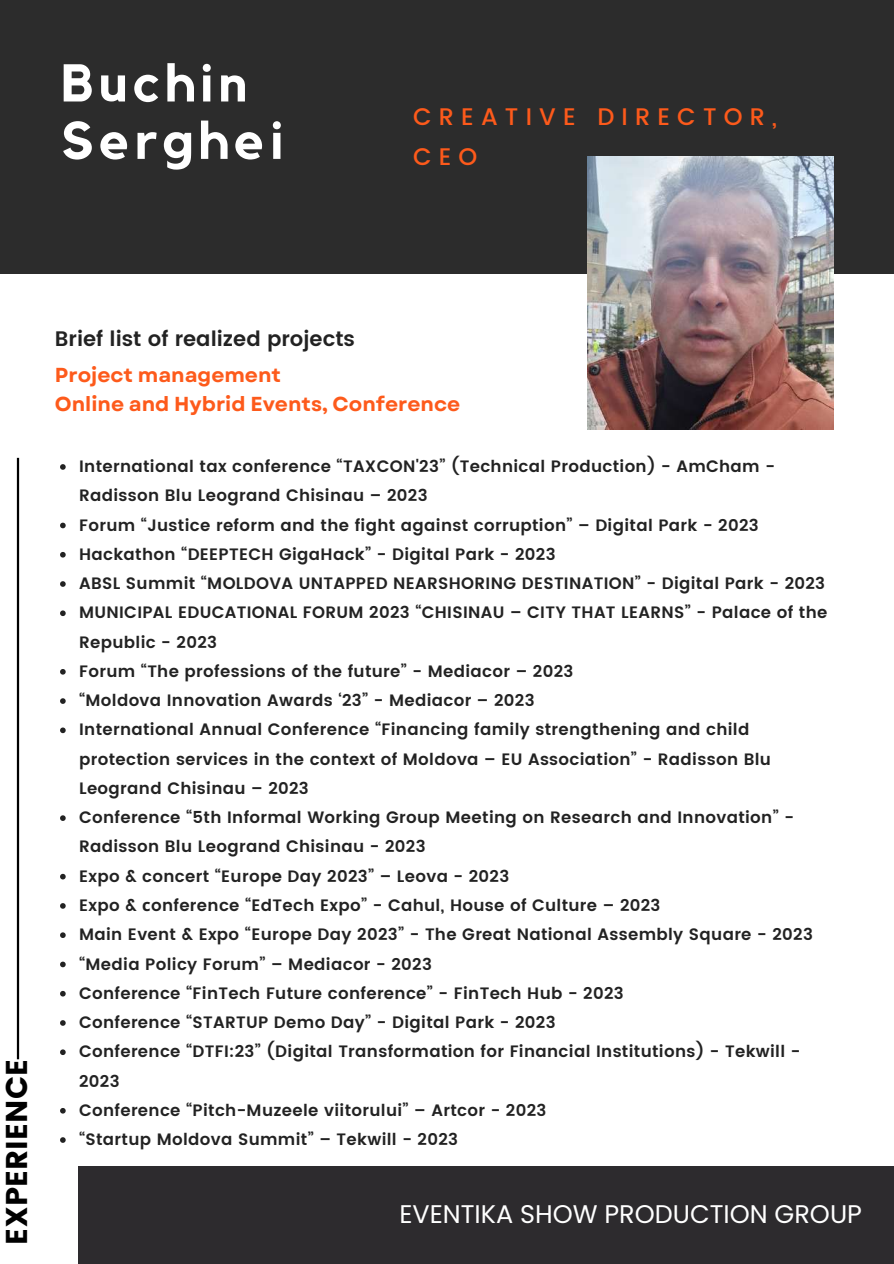
<style>
.page{position:relative;width:894px;height:1264px;background:#fff}
.page>*{position:absolute;margin:0;border:0;box-sizing:border-box;transform-origin:0 0}
.t1{font:700 52.5px/57.3px "Kollektif";letter-spacing:.1em;color:#fff}
.t2{font:30px "Poppins";color:#000}
.t3{font:25.5px "Poppins";color:#fff}
.t4{font:500 24px/40.5px "Poppins";letter-spacing:.3em;color:#fd5a1b}
.t5{font:600 21px "Poppins";color:#222}
.t6{font:700 20.25px/28.2px "Garet";color:#fd5a1b}
.t7{font:600 16.5px/29.2px "Poppins";letter-spacing:.02em;color:#222}
.s1{font-family:"Noto Sans";font-weight:700}
</style>
<div class="page">
<div style="left:0;top:0;width:893px;height:274px;background:#2c2c2c"></div>
<div style="left:78px;top:1166px;width:815px;height:97px;background:#2d2b2e"></div>
<img style="left:587px;top:156px;width:246px;height:273px">
<hr style="left:17px;top:458px;width:2px;height:601px;background:#000">
<svg style="left:60px;top:464px;width:6px;height:6px"></svg>
<svg style="left:60px;top:522px;width:6px;height:6px"></svg>
<svg style="left:60px;top:552px;width:6px;height:5px"></svg>
<svg style="left:60px;top:581px;width:6px;height:6px"></svg>
<svg style="left:60px;top:610px;width:6px;height:6px"></svg>
<svg style="left:60px;top:669px;width:6px;height:5px"></svg>
<svg style="left:60px;top:698px;width:6px;height:6px"></svg>
<svg style="left:60px;top:727px;width:6px;height:6px"></svg>
<svg style="left:60px;top:815px;width:6px;height:6px"></svg>
<svg style="left:60px;top:873px;width:6px;height:6px"></svg>
<svg style="left:60px;top:903px;width:6px;height:5px"></svg>
<svg style="left:60px;top:932px;width:6px;height:6px"></svg>
<svg style="left:60px;top:961px;width:6px;height:6px"></svg>
<svg style="left:60px;top:990px;width:6px;height:6px"></svg>
<svg style="left:60px;top:1020px;width:6px;height:5px"></svg>
<svg style="left:60px;top:1049px;width:6px;height:6px"></svg>
<svg style="left:60px;top:1108px;width:6px;height:5px"></svg>
<svg style="left:60px;top:1137px;width:6px;height:5px"></svg>
<h1 class="t1" style="left:61px;top:57px;width:224px">Buchin<br>Serghei</h1>
<h3 class="t4" style="left:413px;top:96px;width:365px">CREATIVE DIRECTOR,<br>CEO</h3>
<h2 class="t2" style="left:-1px;top:1244px;width:187px;rotate:-90deg">EXPERIENCE</h2>
<p class="t5" style="left:55px;top:326px;width:301px">Brief list of realized projects</p>
<p class="t6" style="left:55px;top:361px;width:407px">Project management<br>Online and Hybrid Events, Conference</p>
<p class="t7" style="left:79px;top:451px;width:749px">International tax conference “TAXCON'23” (Technical Production) - AmCham - Radisson Blu Leogrand Chisinau – 2023<br>Forum “Justice reform and the fight against corruption” – Digital Park - 2023<br>Hackathon “DEEPTECH GigaHack” - Digital Park - 2023<br>ABSL Summit “MOLDOVA UNTAPPED NEARSHORING DESTINATION” - Digital Park - 2023<br>MUNICIPAL EDUCATIONAL FORUM 2023 “CHISINAU – CITY THAT LEARNS” - Palace of the Republic - 2023<br>Forum “The professions of the future” - Mediacor – 2023<br>“Moldova Innovation Awards ‘23” - Mediacor – 2023<br>International Annual Conference “Financing family strengthening and child protection services in the context of Moldova – EU Association” - Radisson Blu Leogrand Chisinau – 2023<br>Conference “5th Informal Working Group Meeting on Research and Innovation” - Radisson Blu Leogrand Chisinau - 2023<br>Expo &amp; concert “Europe Day 2023” – Leova - 2023<br>Expo &amp; <span class="s1">с</span>onference “EdTech Expo” - Cahul, House of Culture – 2023<br>Main Event &amp; Expo “Europe Day 2023” - The Great National Assembly Square - 2023 “Media Policy Forum” – Mediacor - 2023<br>Conference “FinTech Future conference” - FinTech Hub - 2023<br>Conference “STARTUP Demo Day” - Digital Park - 2023<br>Conference “DTFI:23” (Digital Transformation for Financial Institutions) - Tekwill - 2023<br>Conference “Pitch-Muzeele viitorului” – Artcor - 2023<br>“Startup Moldova Summit” – Tekwill - 2023</p>
<h3 class="t3" style="left:399px;top:1196px;width:464px">EVENTIKA SHOW PRODUCTION GROUP</h3>
</div>
